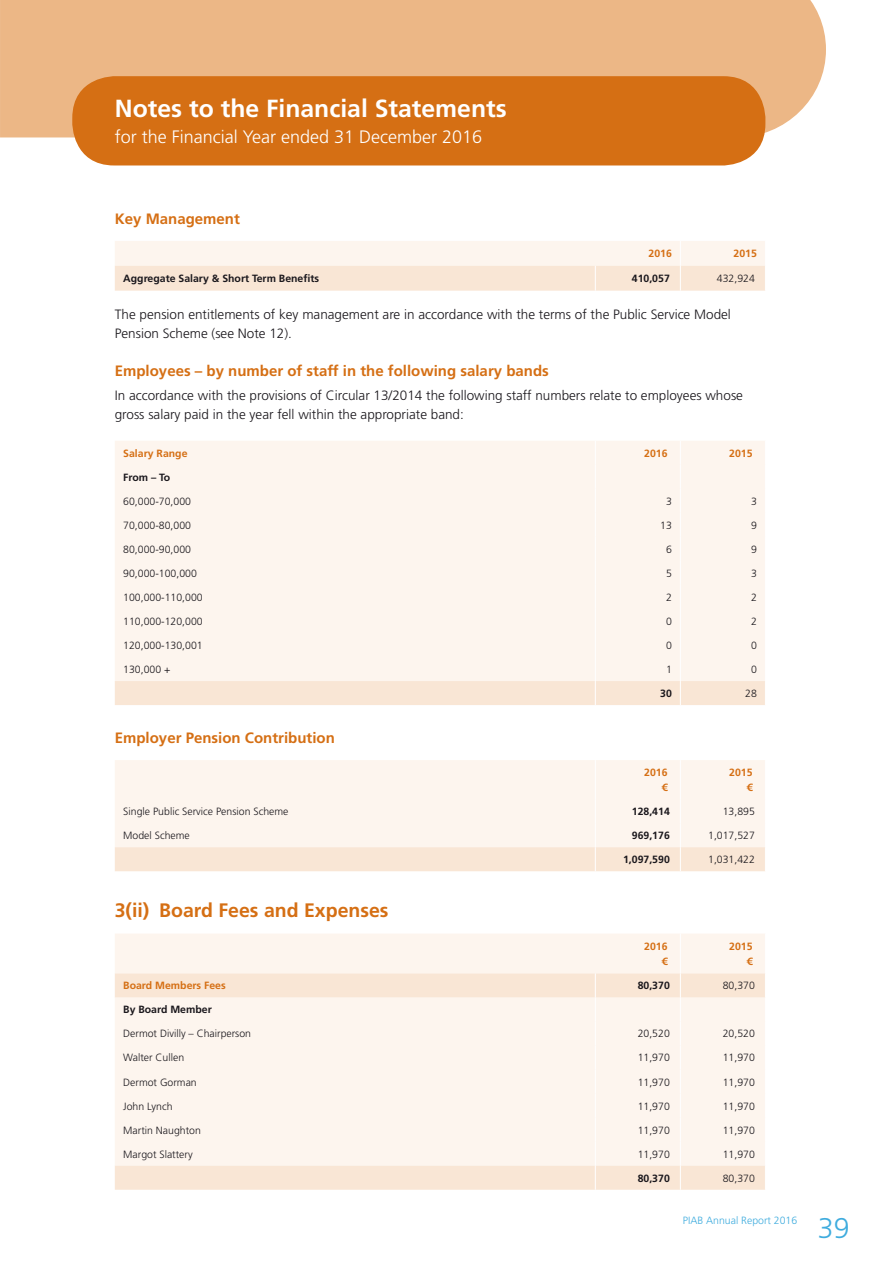
<style>
.page{position:relative;width:893px;height:1263px;background:#fff}
.page>*{position:absolute;margin:0;border:0;box-sizing:border-box;transform-origin:0 0}
.t1{font:300 28.5px "Frutiger LT Std";color:#3facde}
.SECTION_HEAD_SMALL{font:700 24.75px "Frutiger LT Std";color:#fff}
.H2_Black{font:700 19.5px "Frutiger LT Std";color:#d56f14}
.SECTION_SUBHEAD{font:300 18px "Frutiger LT Std";color:#fff}
.t2{font:700 15px "Frutiger LT Std";color:#d56f14}
.Body__2{font:300 13.5px/19.5px "Frutiger LT Std";color:#1a171c}
.Notes_Body{font:300 10.5px "Frutiger LT Std";color:#1a171c}
.NOtes_RHC{font:300 10.5px "Frutiger LT Std";color:#1a171c}
.NOtes_Head_RHC{font:700 10.5px/15px "Frutiger LT Std";color:#d56f14;text-align:right}
.Notes_Body-2{font:700 10.5px "Frutiger LT Std";color:#1a171c}
.NOtes_RHC-2{font:700 10.5px "Frutiger LT Std";color:#1a171c}
.t3{font:300 10.5px "Frutiger LT Std";color:#3facde}
</style>
<div class="page">
<div style="left:0;top:0;width:826px;height:137px;background:#ecb786"></div>
<div style="left:72px;top:76px;width:693px;height:89px;background:#d56f14;border-radius:42px"></div>
<svg style="left:115px;top:241px;width:650px;height:50px;background:#fbede1"></svg>
<svg style="left:115px;top:441px;width:650px;height:264px;background:#fcf3eb"></svg>
<div style="left:115px;top:760px;width:650px;height:39px;background:#fdf5ee"></div>
<svg style="left:115px;top:799px;width:650px;height:72px;background:#fbf0e5"></svg>
<hr style="left:680px;top:760px;width:1px;height:39px;background:#fff">
<hr style="left:595px;top:760px;width:1px;height:39px;background:#fff">
<div style="left:115px;top:934px;width:650px;height:39px;background:#fdf5ee"></div>
<svg style="left:115px;top:973px;width:650px;height:217px;background:#fcf1e8"></svg>
<svg style="left:595px;top:973px;width:1px;height:217px"></svg>
<svg style="left:680px;top:973px;width:1px;height:217px"></svg>
<hr style="left:680px;top:933px;width:1px;height:40px;background:#fff">
<p class="SECTION_HEAD_SMALL" style="left:115px;top:94px;width:393px">Notes to the Financial Statements</p>
<p class="SECTION_SUBHEAD" style="left:115px;top:126px;width:369px">for the Financial Year ended 31 December 2016</p>
<h3 class="t2" style="left:115px;top:210px;width:127px">Key Management</h3>
<p class="NOtes_Head_RHC" style="left:648px;top:246px;width:25px">2016</p>
<p class="NOtes_Head_RHC" style="left:733px;top:246px;width:25px">2015</p>
<p class="Notes_Body-2" style="left:123px;top:272px;width:197px">Aggregate Salary &amp; Short Term Benefits</p>
<p class="NOtes_RHC-2" style="left:632px;top:272px;width:39px">410,057</p>
<p class="NOtes_RHC" style="left:717px;top:273px;width:39px">432,924</p>
<p class="Body__2" style="left:115px;top:304px;width:618px">The pension entitlements of key management are in accordance with the terms of the Public Service Model<br>Pension Scheme (see Note 12).</p>
<h3 class="t2" style="left:115px;top:362px;width:435px">Employees – by number of staff in the following salary bands</h3>
<p class="Body__2" style="left:115px;top:386px;width:630px">In accordance with the provisions of Circular 13/2014 the following staff numbers relate to employees whose gross salary paid in the year fell within the appropriate band:</p>
<p class="NOtes_Head_RHC" style="left:123px;top:446px;width:66px">Salary Range</p>
<p class="NOtes_Head_RHC" style="left:644px;top:446px;width:25px">2016</p>
<p class="NOtes_Head_RHC" style="left:729px;top:446px;width:25px">2015</p>
<p class="Notes_Body-2" style="left:123px;top:471px;width:49px">From – To</p>
<p class="Notes_Body" style="left:123px;top:495px;width:69px">60,000-70,000</p>
<p class="NOtes_RHC" style="left:666px;top:495px;width:7px">3</p>
<p class="NOtes_RHC" style="left:751px;top:495px;width:7px">3</p>
<p class="Notes_Body" style="left:123px;top:519px;width:69px">70,000-80,000</p>
<p class="NOtes_RHC" style="left:660px;top:519px;width:13px">13</p>
<p class="NOtes_RHC" style="left:751px;top:519px;width:7px">9</p>
<p class="Notes_Body" style="left:123px;top:543px;width:69px">80,000-90,000</p>
<p class="NOtes_RHC" style="left:666px;top:543px;width:7px">6</p>
<p class="NOtes_RHC" style="left:751px;top:543px;width:7px">9</p>
<p class="Notes_Body" style="left:123px;top:567px;width:75px">90,000-100,000</p>
<p class="NOtes_RHC" style="left:666px;top:567px;width:7px">5</p>
<p class="NOtes_RHC" style="left:751px;top:567px;width:7px">3</p>
<p class="Notes_Body" style="left:123px;top:591px;width:81px">100,000-110,000</p>
<p class="NOtes_RHC" style="left:666px;top:591px;width:7px">2</p>
<p class="NOtes_RHC" style="left:751px;top:591px;width:7px">2</p>
<p class="Notes_Body" style="left:123px;top:615px;width:81px">110,000-120,000</p>
<p class="NOtes_RHC" style="left:666px;top:615px;width:7px">0</p>
<p class="NOtes_RHC" style="left:751px;top:615px;width:7px">2</p>
<p class="Notes_Body" style="left:123px;top:639px;width:81px">120,000-130,001</p>
<p class="NOtes_RHC" style="left:666px;top:639px;width:7px">0</p>
<p class="NOtes_RHC" style="left:751px;top:639px;width:7px">0</p>
<p class="Notes_Body" style="left:123px;top:663px;width:49px">130,000 +</p>
<p class="NOtes_RHC" style="left:666px;top:663px;width:7px">1</p>
<p class="NOtes_RHC" style="left:751px;top:663px;width:7px">0</p>
<p class="NOtes_RHC-2" style="left:660px;top:687px;width:13px">30</p>
<p class="NOtes_RHC" style="left:745px;top:687px;width:13px">28</p>
<h3 class="t2" style="left:115px;top:729px;width:222px">Employer Pension Contribution</h3>
<p class="NOtes_Head_RHC" style="left:644px;top:765px;width:25px">2016 €</p>
<p class="NOtes_Head_RHC" style="left:729px;top:765px;width:25px">2015 €</p>
<p class="Notes_Body" style="left:123px;top:805px;width:167px">Single Public Service Pension Scheme</p>
<p class="NOtes_RHC-2" style="left:632px;top:805px;width:39px">128,414</p>
<p class="NOtes_RHC" style="left:723px;top:805px;width:34px">13,895</p>
<p class="Notes_Body" style="left:123px;top:829px;width:68px">Model Scheme</p>
<p class="NOtes_RHC-2" style="left:632px;top:829px;width:39px">969,176</p>
<p class="NOtes_RHC" style="left:708px;top:829px;width:48px">1,017,527</p>
<p class="NOtes_RHC-2" style="left:623px;top:853px;width:48px">1,097,590</p>
<p class="NOtes_RHC" style="left:708px;top:854px;width:48px">1,031,422</p>
<p class="H2_Black" style="left:115px;top:898px;width:275px">3(ii) Board Fees and Expenses</p>
<p class="NOtes_Head_RHC" style="left:644px;top:939px;width:25px">2016 €</p>
<p class="NOtes_Head_RHC" style="left:729px;top:939px;width:25px">2015 €</p>
<p class="NOtes_Head_RHC" style="left:123px;top:978px;width:104px">Board Members Fees</p>
<p class="NOtes_RHC-2" style="left:638px;top:979px;width:34px">80,370</p>
<p class="NOtes_RHC" style="left:723px;top:980px;width:34px">80,370</p>
<p class="Notes_Body-2" style="left:123px;top:1003px;width:90px">By Board Member</p>
<p class="Notes_Body" style="left:123px;top:1028px;width:129px">Dermot Divilly – Chairperson</p>
<p class="NOtes_RHC" style="left:638px;top:1028px;width:34px">20,520</p>
<p class="NOtes_RHC" style="left:723px;top:1028px;width:34px">20,520</p>
<p class="Notes_Body" style="left:123px;top:1052px;width:62px">Walter Cullen</p>
<p class="NOtes_RHC" style="left:638px;top:1052px;width:34px">11,970</p>
<p class="NOtes_RHC" style="left:723px;top:1052px;width:34px">11,970</p>
<p class="Notes_Body" style="left:123px;top:1076px;width:75px">Dermot Gorman</p>
<p class="NOtes_RHC" style="left:638px;top:1076px;width:34px">11,970</p>
<p class="NOtes_RHC" style="left:723px;top:1076px;width:34px">11,970</p>
<p class="Notes_Body" style="left:123px;top:1100px;width:51px">John Lynch</p>
<p class="NOtes_RHC" style="left:638px;top:1100px;width:34px">11,970</p>
<p class="NOtes_RHC" style="left:723px;top:1100px;width:34px">11,970</p>
<p class="Notes_Body" style="left:123px;top:1124px;width:79px">Martin Naughton</p>
<p class="NOtes_RHC" style="left:638px;top:1124px;width:34px">11,970</p>
<p class="NOtes_RHC" style="left:723px;top:1124px;width:34px">11,970</p>
<p class="Notes_Body" style="left:123px;top:1148px;width:71px">Margot Slattery</p>
<p class="NOtes_RHC" style="left:638px;top:1148px;width:34px">11,970</p>
<p class="NOtes_RHC" style="left:723px;top:1148px;width:34px">11,970</p>
<p class="NOtes_RHC-2" style="left:638px;top:1172px;width:34px">80,370</p>
<p class="NOtes_RHC" style="left:723px;top:1172px;width:34px">80,370</p>
<p class="t3" style="left:683px;top:1214px;width:116px">PIAB Annual Report 2016</p>
<h1 class="t1" style="left:818px;top:1211px;width:33px">39</h1>
</div>
